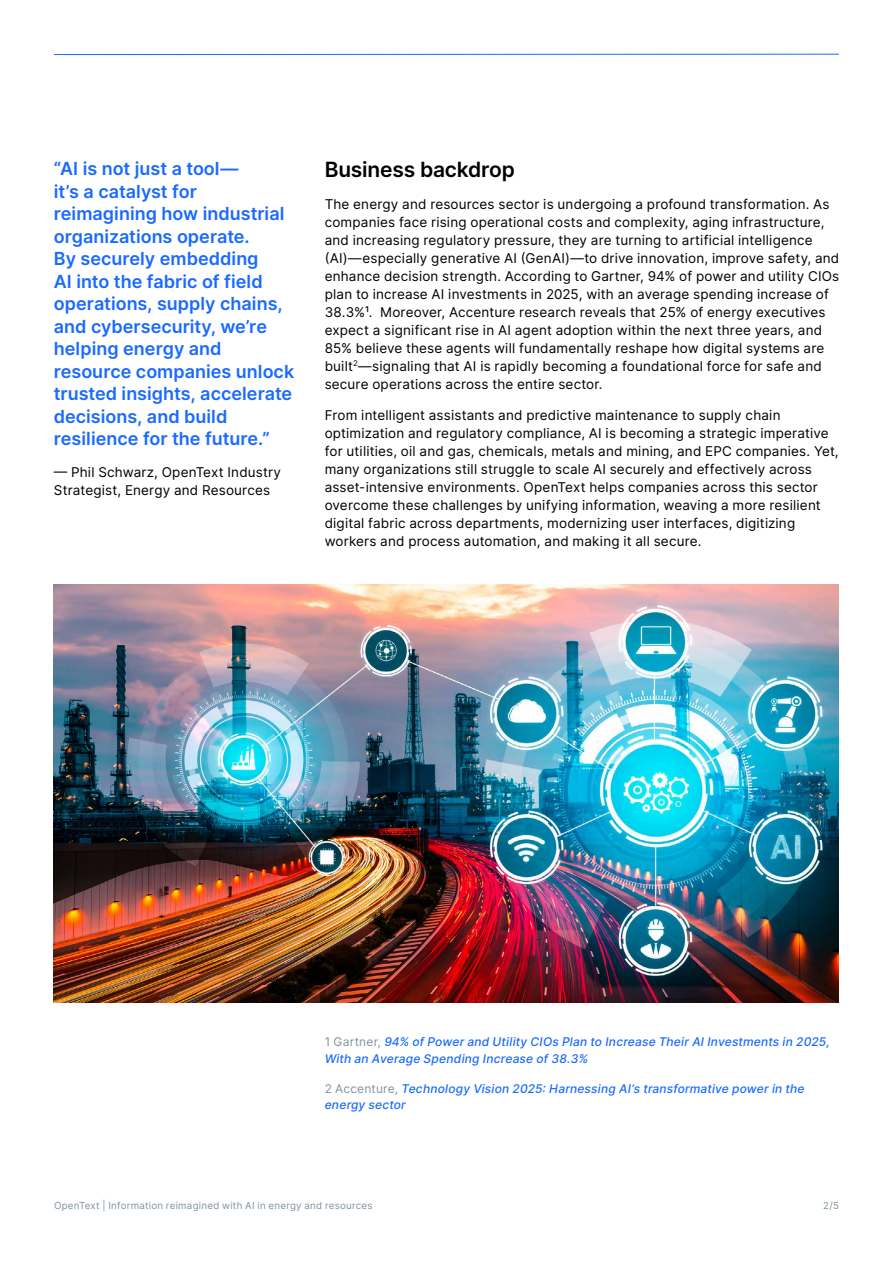
<style>
.page{position:relative;width:893px;height:1263px;background:#fff}
.page>*{position:absolute;margin:0;border:0;box-sizing:border-box;transform-origin:0 0}
.H2_Heading{font:600 21px "Inter";letter-spacing:-.01em;color:#000}
.Pull_Quote{font:600 18px/22.5px "Inter";color:#1a6aff}
.Body{font:13.5px/18px "Inter";letter-spacing:.015em;color:#000}
.Footnote{font:italic 500 12px/16.5px "Inter";letter-spacing:.015em;color:#1a6aff}
.t1{font:9.75px "Inter";letter-spacing:.025em;color:#7e929f}
.s1{font-weight:400;font-style:normal;color:#7e929f}
</style>
<div class="page">
<img style="left:54px;top:585px;width:785px;height:418px">
<hr style="left:54px;top:54px;width:785px;height:1px;background:#1a6aff">
<p class="Pull_Quote" style="left:54px;top:157px;width:242px">“AI is not just a tool—<br>it’s a catalyst for reimagining how industrial organizations operate.<br>By securely embedding<br>AI into the fabric of field operations, supply chains, and cybersecurity, we’re helping energy and resource companies unlock trusted insights, accelerate decisions, and build resilience for the future.”</p>
<p class="Body" style="left:54px;top:462px;width:229px">— Phil Schwarz, OpenText Industry<br>Strategist, Energy and Resources</p>
<h2 class="H2_Heading" style="left:325px;top:154px;width:192px">Business backdrop</h2>
<p class="Body" style="left:325px;top:195px;width:516px">The energy and resources sector is undergoing a profound transformation. As companies face rising operational costs and complexity, aging infrastructure, and increasing regulatory pressure, they are turning to artificial intelligence (AI)—especially generative AI (GenAI)—to drive innovation, improve safety, and enhance decision strength. According to Gartner, 94% of power and utility CIOs plan to increase AI investments in 2025, with an average spending increase of 38.3%¹. Moreover, Accenture research reveals that 25% of energy executives expect a significant rise in AI agent adoption within the next three years, and 85% believe these agents will fundamentally reshape how digital systems are built<sup>2</sup>—signaling that AI is rapidly becoming a foundational force for safe and secure operations across the entire sector.</p>
<p class="Body" style="left:325px;top:406px;width:516px">From intelligent assistants and predictive maintenance to supply chain optimization and regulatory compliance, AI is becoming a strategic imperative for utilities, oil and gas, chemicals, metals and mining, and EPC companies. Yet, many organizations still struggle to scale AI securely and effectively across asset-intensive environments. OpenText helps companies across this sector overcome these challenges by unifying information, weaving a more resilient digital fabric across departments, modernizing user interfaces, digitizing workers and process automation, and making it all secure.</p>
<p class="Footnote" style="left:325px;top:1033px;width:507px"><span class="s1">1 Gartner,</span> 94% of Power and Utility CIOs Plan to Increase Their AI Investments in 2025,<br>With an Average Spending Increase of 38.3%</p>
<p class="Footnote" style="left:325px;top:1080px;width:481px"><span class="s1">2 Accenture,</span> Technology Vision 2025: Harnessing AI’s transformative power in the energy sector</p>
<p class="t1" style="left:54px;top:1198px;width:320px">OpenText | Information reimagined with AI in energy and resources</p>
<p class="t1" style="left:823px;top:1198px;width:17px">2/5</p>
</div>
